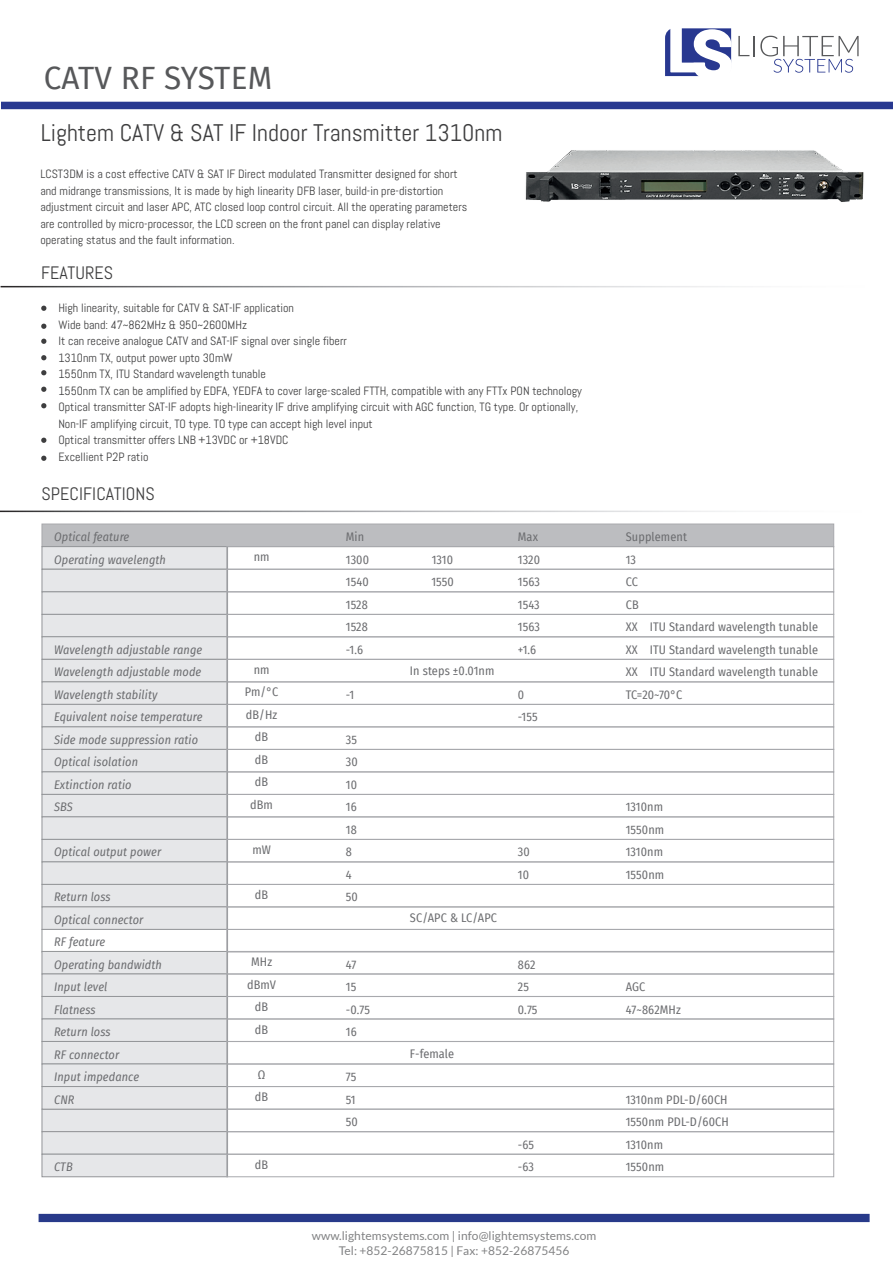
<style>
.page{position:relative;width:893px;height:1263px;background:#fff}
.page>*{position:absolute;margin:0;border:0;box-sizing:border-box;transform-origin:0 0}
.t1{font:31.5px "Fira Sans";letter-spacing:.005em;color:#57585a}
.t2{font:24px "Abel";color:#3e3e3f}
.t3{font:18px "Abel";letter-spacing:.005em;color:#3e3e3f}
.t4{font:12.15px/22.5px "Fira Sans Condensed";letter-spacing:.01em;color:#6c6d70}
.t5{font:italic 12.15px/22.5px "Fira Sans Condensed";letter-spacing:.01em;color:#6c6d70}
.t6{font:12px/16.5px "Abel";color:#3e3e3f}
.t7{font:12px/14.4px "Lato";letter-spacing:.005em;color:#57585a;text-align:center}
</style>
<div class="page">
<div style="left:42px;top:1109px;width:186px;height:23px;background:#e6e7e9;border:1px solid #939598"></div>
<div style="left:227px;top:1109px;width:607px;height:23px;border:1px solid #a8a9ad"></div>
<div style="left:42px;top:1131px;width:186px;height:23px;background:#e6e7e9;border:1px solid #939598"></div>
<div style="left:227px;top:1131px;width:607px;height:23px;border:1px solid #a8a9ad"></div>
<div style="left:42px;top:1154px;width:186px;height:23px;background:#e6e7e9;border:1px solid #939598"></div>
<div style="left:227px;top:1154px;width:607px;height:23px;border:1px solid #a8a9ad"></div>
<div style="left:39px;top:1214px;width:831px;height:8px;border:8px solid #283a8a"></div>
<svg style="left:665px;top:28px;width:67px;height:49px"></svg>
<svg style="left:738px;top:36px;width:121px;height:37px"></svg>
<div style="left:1px;top:102px;width:892px;height:7px;background:#283890"></div>
<svg style="left:41px;top:306px;width:5px;height:5px"></svg>
<svg style="left:41px;top:324px;width:5px;height:5px"></svg>
<svg style="left:41px;top:339px;width:5px;height:5px"></svg>
<svg style="left:41px;top:355px;width:5px;height:5px"></svg>
<svg style="left:41px;top:370px;width:5px;height:5px"></svg>
<svg style="left:41px;top:387px;width:5px;height:5px"></svg>
<svg style="left:41px;top:403px;width:5px;height:5px"></svg>
<svg style="left:41px;top:438px;width:5px;height:5px"></svg>
<svg style="left:41px;top:456px;width:5px;height:5px"></svg>
<div style="left:42px;top:524px;width:792px;height:23px;background:#bcbdc0"></div>
<div style="left:42px;top:546px;width:186px;height:23px;background:#e6e7e9;border:1px solid #939598"></div>
<div style="left:227px;top:546px;width:607px;height:23px;border:1px solid #a8a9ad"></div>
<div style="left:42px;top:569px;width:186px;height:23px;background:#e6e7e9;border:1px solid #939598"></div>
<div style="left:227px;top:569px;width:607px;height:23px;border:1px solid #a8a9ad"></div>
<div style="left:42px;top:592px;width:186px;height:23px;background:#e6e7e9;border:1px solid #939598"></div>
<div style="left:227px;top:592px;width:607px;height:23px;border:1px solid #a8a9ad"></div>
<div style="left:42px;top:614px;width:186px;height:23px;background:#e6e7e9;border:1px solid #939598"></div>
<div style="left:227px;top:614px;width:607px;height:23px;border:1px solid #a8a9ad"></div>
<div style="left:42px;top:636px;width:186px;height:23px;background:#e6e7e9;border:1px solid #939598"></div>
<div style="left:227px;top:636px;width:607px;height:23px;border:1px solid #a8a9ad"></div>
<div style="left:42px;top:659px;width:186px;height:23px;background:#e6e7e9;border:1px solid #939598"></div>
<div style="left:227px;top:659px;width:607px;height:23px;border:1px solid #a8a9ad"></div>
<div style="left:42px;top:682px;width:186px;height:23px;background:#e6e7e9;border:1px solid #939598"></div>
<div style="left:227px;top:682px;width:607px;height:23px;border:1px solid #a8a9ad"></div>
<div style="left:42px;top:704px;width:186px;height:23px;background:#e6e7e9;border:1px solid #939598"></div>
<div style="left:227px;top:704px;width:607px;height:23px;border:1px solid #a8a9ad"></div>
<div style="left:42px;top:727px;width:186px;height:23px;background:#e6e7e9;border:1px solid #939598"></div>
<div style="left:227px;top:727px;width:607px;height:23px;border:1px solid #a8a9ad"></div>
<div style="left:42px;top:749px;width:186px;height:23px;background:#e6e7e9;border:1px solid #939598"></div>
<div style="left:227px;top:749px;width:607px;height:23px;border:1px solid #a8a9ad"></div>
<div style="left:42px;top:772px;width:186px;height:23px;background:#e6e7e9;border:1px solid #939598"></div>
<div style="left:227px;top:772px;width:607px;height:23px;border:1px solid #a8a9ad"></div>
<div style="left:42px;top:794px;width:186px;height:23px;background:#e6e7e9;border:1px solid #939598"></div>
<div style="left:227px;top:794px;width:607px;height:23px;border:1px solid #a8a9ad"></div>
<div style="left:42px;top:817px;width:186px;height:23px;background:#e6e7e9;border:1px solid #939598"></div>
<div style="left:227px;top:817px;width:607px;height:23px;border:1px solid #a8a9ad"></div>
<div style="left:42px;top:839px;width:186px;height:23px;background:#e6e7e9;border:1px solid #939598"></div>
<div style="left:227px;top:839px;width:607px;height:23px;border:1px solid #a8a9ad"></div>
<div style="left:42px;top:862px;width:186px;height:23px;background:#e6e7e9;border:1px solid #939598"></div>
<div style="left:227px;top:862px;width:607px;height:23px;border:1px solid #a8a9ad"></div>
<div style="left:42px;top:884px;width:186px;height:23px;background:#e6e7e9;border:1px solid #939598"></div>
<div style="left:42px;top:907px;width:186px;height:23px;background:#e6e7e9;border:1px solid #939598"></div>
<div style="left:227px;top:884px;width:607px;height:23px;border:1px solid #a8a9ad"></div>
<div style="left:227px;top:907px;width:607px;height:23px;border:1px solid #a8a9ad"></div>
<div style="left:42px;top:929px;width:186px;height:23px;background:#fff;border:1px solid #939598"></div>
<div style="left:227px;top:929px;width:607px;height:23px;border:1px solid #a8a9ad"></div>
<div style="left:42px;top:951px;width:186px;height:23px;background:#e6e7e9;border:1px solid #939598"></div>
<div style="left:42px;top:974px;width:186px;height:23px;background:#e6e7e9;border:1px solid #939598"></div>
<div style="left:227px;top:951px;width:607px;height:23px;border:1px solid #a8a9ad"></div>
<div style="left:227px;top:974px;width:607px;height:23px;border:1px solid #a8a9ad"></div>
<div style="left:42px;top:996px;width:186px;height:23px;background:#e6e7e9;border:1px solid #939598"></div>
<div style="left:227px;top:996px;width:607px;height:23px;border:1px solid #a8a9ad"></div>
<div style="left:42px;top:1019px;width:186px;height:23px;background:#e6e7e9;border:1px solid #939598"></div>
<div style="left:227px;top:1019px;width:607px;height:23px;border:1px solid #a8a9ad"></div>
<div style="left:42px;top:1041px;width:186px;height:23px;background:#e6e7e9;border:1px solid #939598"></div>
<div style="left:227px;top:1041px;width:607px;height:23px;border:1px solid #a8a9ad"></div>
<div style="left:42px;top:1064px;width:186px;height:23px;background:#e6e7e9;border:1px solid #939598"></div>
<div style="left:227px;top:1064px;width:607px;height:23px;border:1px solid #a8a9ad"></div>
<div style="left:42px;top:1086px;width:186px;height:23px;background:#e6e7e9;border:1px solid #939598"></div>
<div style="left:227px;top:1086px;width:607px;height:23px;border:1px solid #a8a9ad"></div>
<img style="left:525px;top:150px;width:339px;height:52px">
<h1 class="t1" style="left:44px;top:54px;width:230px">CATV RF SYSTEM</h1>
<h2 class="t2" style="left:41px;top:118px;width:463px">Lightem CATV &amp; SAT IF Indoor Transmitter 1310nm</h2>
<p class="t6" style="left:40px;top:166px;width:428px">LCST3DM is a cost effective CATV &amp; SAT IF Direct modulated Transmitter designed for short and midrange transmissions, It is made by high linearity DFB laser, build-in pre-distortion adjustment circuit and laser APC, ATC closed loop control circuit. All the operating parameters are controlled by micro-processor, the LCD screen on the front panel can display relative operating status and the fault information.</p>
<h3 class="t3" style="left:41px;top:261px;width:74px">FEATURES</h3>
<p class="t6" style="left:58px;top:300px;width:525px">High linearity, suitable for CATV &amp; SAT-IF application<br>Wide band: 47~862MHz &amp; 950~2600MHz<br>It can receive analogue CATV and SAT-IF signal over single fiberr<br>1310nm TX, output power upto 30mW<br>1550nm TX, ITU Standard wavelength tunable<br>1550nm TX can be amplified by EDFA, YEDFA to cover large-scaled FTTH, compatible with any FTTx PON technology Optical transmitter SAT-IF adopts high-linearity IF drive amplifying circuit with AGC function, TG type. Or optionally, Non-IF amplifying circuit, TO type. TO type can accept high level input<br>Optical transmitter offers LNB +13VDC or +18VDC<br>Excellient P2P ratio</p>
<h3 class="t3" style="left:41px;top:483px;width:115px">SPECIFICATIONS</h3>
<p class="t5" style="left:54px;top:526px;width:113px">Optical feature<br>Operating wavelength</p>
<p class="t5" style="left:54px;top:638px;width:150px">Wavelength adjustable range<br>Wavelength adjustable mode<br>Wavelength stability<br>Equivalent noise temperature<br>Side mode suppression ratio<br>Optical isolation<br>Extinction ratio<br>SBS</p>
<p class="t5" style="left:54px;top:841px;width:109px">Optical output power</p>
<p class="t5" style="left:54px;top:886px;width:109px">Return loss<br>Optical connector<br>RF feature<br>Operating bandwidth<br>Input level<br>Flatness<br>Return loss<br>RF connector<br>Input impedance<br>CNR</p>
<p class="t5" style="left:54px;top:1156px;width:20px">CTB</p>
<p class="t4" style="left:254px;top:546px;width:17px">nm</p>
<p class="t4" style="left:245px;top:658px;width:35px;text-align:center">nm<br>Pm/°C dB/Hz dB<br>dB<br>dB dBm</p>
<p class="t4" style="left:252px;top:838px;width:20px">mW</p>
<p class="t4" style="left:255px;top:883px;width:15px">dB</p>
<p class="t4" style="left:247px;top:950px;width:31px;text-align:center">MHz dBmV dB dB</p>
<p class="t4" style="left:255px;top:1063px;width:15px">Ω dB</p>
<p class="t4" style="left:255px;top:1153px;width:15px">dB</p>
<p class="t4" style="left:346px;top:526px;width:25px">Min<br>1300</p>
<p class="t4" style="left:432px;top:548px;width:23px">1310</p>
<p class="t4" style="left:346px;top:571px;width:24px">1540</p>
<p class="t4" style="left:431px;top:571px;width:24px">1550</p>
<p class="t4" style="left:346px;top:593px;width:23px;text-align:justify">1528<br>1528 -1.6</p>
<p class="t4" style="left:346px;top:683px;width:10px">-1</p>
<p class="t4" style="left:346px;top:728px;width:14px">35<br>30<br>10<br>16<br>18<br>8<br>4<br>50</p>
<p class="t4" style="left:410px;top:659px;width:86px">In steps ±0.01nm</p>
<p class="t4" style="left:346px;top:953px;width:26px">47<br>15 -0.75<br>16</p>
<p class="t4" style="left:346px;top:1065px;width:14px">75<br>51<br>50</p>
<p class="t4" style="left:410px;top:907px;width:89px">SC/APC &amp; LC/APC</p>
<p class="t4" style="left:410px;top:1042px;width:46px">F-female</p>
<p class="t4" style="left:518px;top:526px;width:24px">Max<br>1320<br>1563<br>1543<br>1563 +1.6</p>
<p class="t4" style="left:518px;top:683px;width:21px">0 -155</p>
<p class="t4" style="left:518px;top:840px;width:13px">30<br>10</p>
<p class="t4" style="left:518px;top:953px;width:21px">862<br>25<br>0.75</p>
<p class="t4" style="left:518px;top:1133px;width:18px">-65 -63</p>
<p class="t7" style="left:312px;top:1229px;width:286px">www.lightemsystems.com | info@lightemsystems.com<br>Tel: +852-26875815 | Fax: +852-26875456</p>
<p class="t4" style="left:626px;top:525px;width:194px">Supplement<br>13<br>CC<br>CB<br>XX ITU Standard wavelength tunable<br>XX ITU Standard wavelength tunable<br>XX ITU Standard wavelength tunable<br>TC=20~70°C</p>
<p class="t4" style="left:626px;top:795px;width:40px;text-align:justify">1310nm 1550nm 1310nm 1550nm</p>
<p class="t4" style="left:626px;top:975px;width:57px">AGC<br>47~862MHz</p>
<p class="t4" style="left:626px;top:1088px;width:105px">1310nm PDL-D/60CH<br>1550nm PDL-D/60CH<br>1310nm<br>1550nm</p>
</div>
